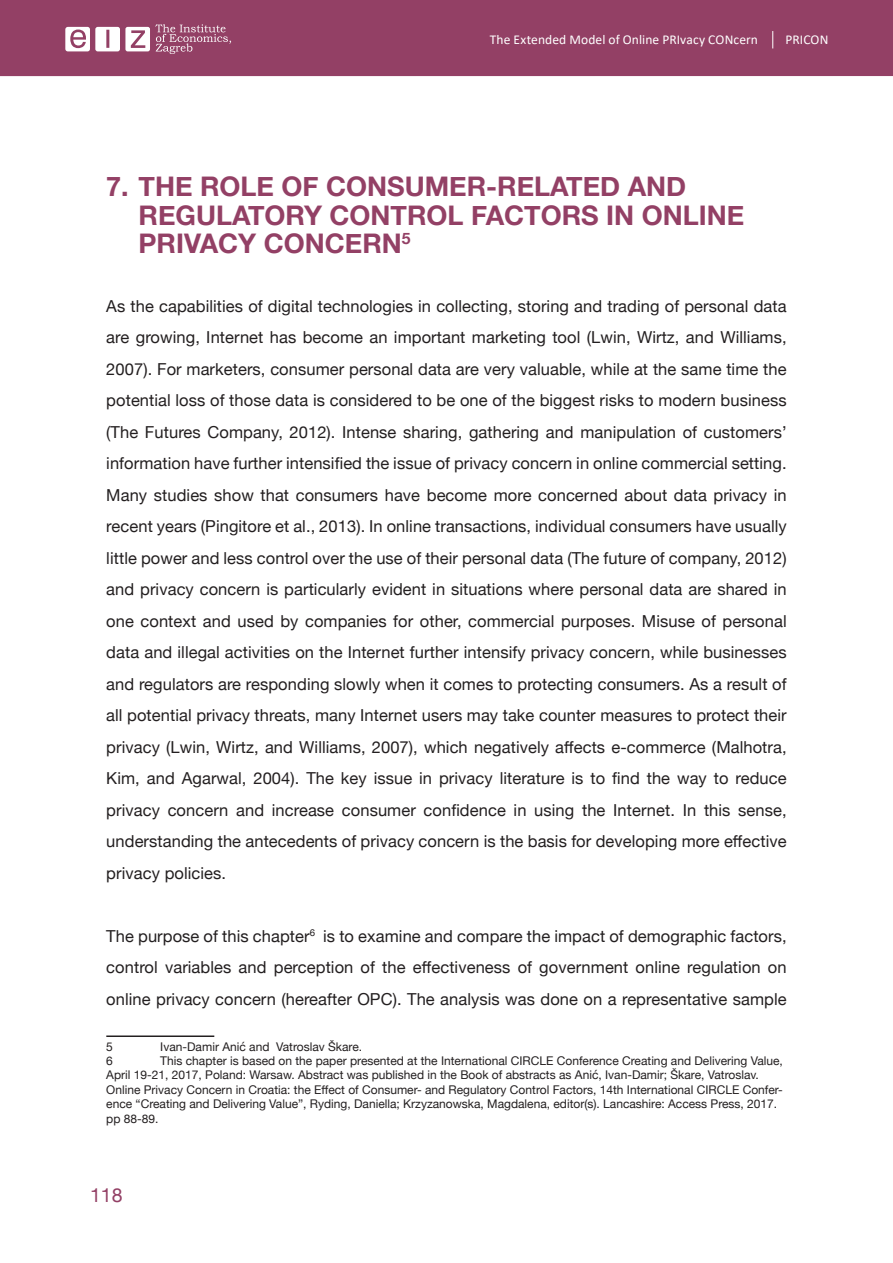
<style>
.page{position:relative;width:893px;height:1263px;background:#fff}
.page>*{position:absolute;margin:0;border:0;box-sizing:border-box;transform-origin:0 0}
.t1{font:700 27px/28.2px "Helvetica Neue";color:#934065}
.t2{font:19.5px "Helvetica Neue";color:#934065}
.t3{font:16.5px/31.5px "Helvetica Neue";letter-spacing:.005em;color:#231f20;text-align:justify}
.t4{font:13.5px "Calibri";letter-spacing:.01em;color:#fff}
.t5{font:12px/14.4px "Helvetica Neue";color:#231f20}
</style>
<div class="page">
<div style="left:0;top:0;width:893px;height:76px;background:#934065"></div>
<svg style="left:772px;top:31px;width:1px;height:17px"></svg>
<svg style="left:65px;top:24px;width:166px;height:30px"></svg>
<hr style="left:106px;top:1035px;width:108px;height:2px;background:#231f20">
<p class="t4" style="left:490px;top:30px;width:270px">The Extended Model of Online PRIvacy CONcern</p>
<p class="t4" style="left:785px;top:30px;width:44px">PRICON</p>
<h1 class="t1" style="left:139px;top:173px;width:607px;text-indent:-32px">7. THE ROLE OF CONSUMER-RELATED AND<br>REGULATORY CONTROL FACTORS IN ONLINE<br>PRIVACY CONCERN<sup>5</sup></h1>
<p class="t3" style="left:106px;top:291px;width:682px">As the capabilities of digital technologies in collecting, storing and trading of personal data are growing, Internet has become an important marketing tool (Lwin, Wirtz, and Williams, 2007). For marketers, consumer personal data are very valuable, while at the same time the potential loss of those data is considered to be one of the biggest risks to modern business (The Futures Company, 2012). Intense sharing, gathering and manipulation of customers’ information have further intensified the issue of privacy concern in online commercial setting.<br>Many studies show that consumers have become more concerned about data privacy in recent years (Pingitore et al., 2013). In online transactions, individual consumers have usually little power and less control over the use of their personal data (The future of company, 2012) and privacy concern is particularly evident in situations where personal data are shared in one context and used by companies for other, commercial purposes. Misuse of personal data and illegal activities on the Internet further intensify privacy concern, while businesses and regulators are responding slowly when it comes to protecting consumers. As a result of all potential privacy threats, many Internet users may take counter measures to protect their privacy (Lwin, Wirtz, and Williams, 2007), which negatively affects e-commerce (Malhotra, Kim, and Agarwal, 2004). The key issue in privacy literature is to find the way to reduce privacy concern and increase consumer confidence in using the Internet. In this sense, understanding the antecedents of privacy concern is the basis for developing more effective privacy policies.</p>
<p class="t3" style="left:106px;top:921px;width:682px">The purpose of this chapter<sup>6</sup> is to examine and compare the impact of demographic factors, control variables and perception of the effectiveness of government online regulation on online privacy concern (hereafter OPC). The analysis was done on a representative sample</p>
<p class="t5" style="left:106px;top:1040px;width:8px">5</p>
<p class="t5" style="left:160px;top:1040px;width:203px">Ivan-Damir Anić and Vatroslav Škare.</p>
<p class="t5" style="left:106px;top:1054px;width:8px">6</p>
<p class="t5" style="left:106px;top:1054px;width:678px;text-indent:54px">This chapter is based on the paper presented at the International CIRCLE Conference Creating and Delivering Value, April 19-21, 2017, Poland: Warsaw. Abstract was published in the Book of abstracts as Anić, Ivan-Damir; Škare, Vatroslav.<br>Online Privacy Concern in Croatia: the Effect of Consumer- and Regulatory Control Factors, 14th International CIRCLE Confer&shy;ence “Creating and Delivering Value”, Ryding, Daniella; Krzyzanowska, Magdalena, editor(s). Lancashire: Access Press, 2017. pp 88-89.</p>
<p class="t2" style="left:90px;top:1181px;width:34px">118</p>
</div>
